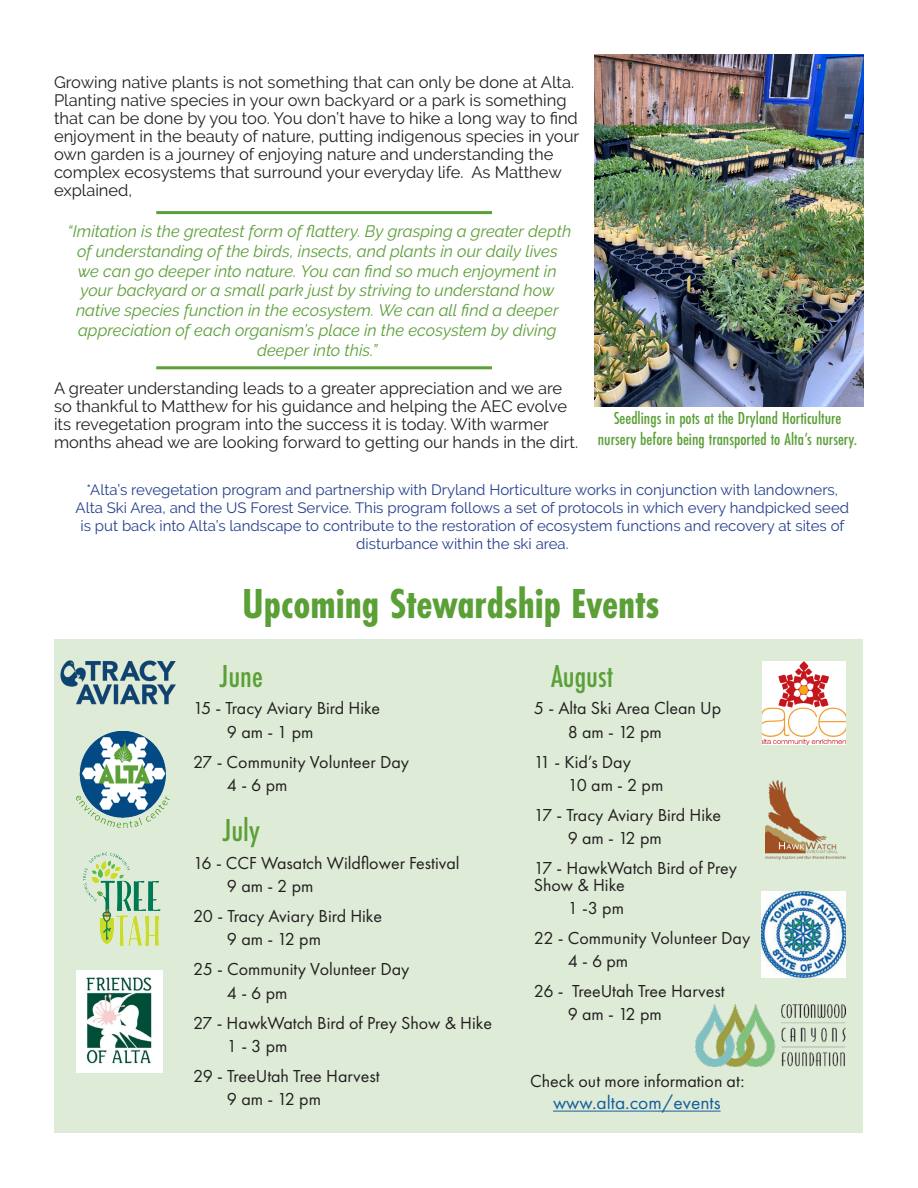
<style>
.page{position:relative;width:918px;height:1188px;background:#fff}
.page>*{position:absolute;margin:0;border:0;box-sizing:border-box;transform-origin:0 0}
.t1{font:700 43.5px "Futura PT Cond";color:#5b9f37}
.t2{font:500 33px "Futura PT Cond";color:#5b9f37}
.t3{font:19.5px "Futura PT";color:#175d9e}
.Event_title{font:18px/16.5px "Futura PT";color:#231f20}
.t4{font:500 18px/21.6px "Futura PT Cond";color:#5b9f37;text-align:center}
.time{font:18px "Futura PT";color:#231f20}
.t5{font:16.5px/18px "Raleway";color:#231f20}
.t6{font:italic 16.5px/19.8px "Raleway";color:#5b9f37;text-align:center}
.t7{font:15px/18px "Raleway";color:#253f8e;text-align:center}
</style>
<div class="page">
<div style="left:55px;top:639px;width:808px;height:494px;background:#deecd7"></div>
<img style="left:594px;top:54px;width:270px;height:352px">
<img style="left:76px;top:732px;width:93px;height:96px">
<img style="left:54px;top:654px;width:122px;height:56px">
<img style="left:696px;top:1004px;width:149px;height:63px">
<img style="left:76px;top:970px;width:86px;height:102px">
<img style="left:763px;top:662px;width:82px;height:82px">
<img style="left:765px;top:780px;width:80px;height:80px">
<img style="left:762px;top:892px;width:83px;height:85px">
<hr style="left:156px;top:366px;width:336px;height:3px;background:#5b9f37">
<hr style="left:156px;top:211px;width:336px;height:3px;background:#5b9f37">
<hr style="left:553px;top:1111px;width:168px;height:1px;background:#175d9e">
<img style="left:83px;top:852px;width:78px;height:94px">
<p class="t5" style="left:54px;top:73px;width:527px">Growing native plants is not something that can only be done at Alta.<br>Planting native species in your own backyard or a park is something that can be done by you too. You don’t have to hike a long way to find enjoyment in the beauty of nature, putting indigenous species in your own garden is a journey of enjoying nature and understanding the complex ecosystems that surround your everyday life. As Matthew explained,</p>
<p class="t6" style="left:68px;top:221px;width:505px">“Imitation is the greatest form of flattery. By grasping a greater depth of understanding of the birds, insects, and plants in our daily lives we can go deeper into nature. You can find so much enjoyment in your backyard or a small park just by striving to understand how native species function in the ecosystem. We can all find a deeper appreciation of each organism’s place in the ecosystem by diving deeper into this.”</p>
<p class="t5" style="left:54px;top:379px;width:526px">A greater understanding leads to a greater appreciation and we are so thankful to Matthew for his guidance and helping the AEC evolve its revegetation program into the success it is today. With warmer months ahead we are looking forward to getting our hands in the dirt.</p>
<p class="t7" style="left:76px;top:481px;width:775px">*Alta’s revegetation program and partnership with Dryland Horticulture works in conjunction with landowners, Alta Ski Area, and the US Forest Service. This program follows a set of protocols in which every handpicked seed is put back into Alta’s landscape to contribute to the restoration of ecosystem functions and recovery at sites of disturbance within the ski area.</p>
<p class="t4" style="left:598px;top:407px;width:261px">Seedlings in pots at the Dryland Horticulture nursery before being transported to Alta’s nursery.</p>
<p class="t1" style="left:242px;top:578px;width:418px">Upcoming Stewardship Events</p>
<p class="t2" style="left:220px;top:656px;width:44px">June</p>
<p class="Event_title" style="left:193px;top:700px;width:189px">15 - Tracy Aviary Bird Hike</p>
<p class="time" style="left:227px;top:721px;width:88px">9 am - 1 pm</p>
<p class="Event_title" style="left:193px;top:753px;width:217px">27 - Community Volunteer Day</p>
<p class="time" style="left:227px;top:774px;width:62px">4 - 6 pm</p>
<p class="t2" style="left:223px;top:811px;width:38px">July</p>
<p class="Event_title" style="left:193px;top:855px;width:268px">16 - CCF Wasatch Wildflower Festival</p>
<p class="Event_title" style="left:227px;top:878px;width:88px">9 am - 2 pm</p>
<p class="Event_title" style="left:193px;top:908px;width:190px">20 - Tracy Aviary Bird Hike</p>
<p class="Event_title" style="left:227px;top:931px;width:96px">9 am - 12 pm</p>
<p class="Event_title" style="left:193px;top:961px;width:218px">25 - Community Volunteer Day</p>
<p class="Event_title" style="left:227px;top:984px;width:62px">4 - 6 pm</p>
<p class="Event_title" style="left:193px;top:1014px;width:300px">27 - HawkWatch Bird of Prey Show &amp; Hike</p>
<p class="Event_title" style="left:227px;top:1038px;width:62px">1 - 3 pm</p>
<p class="Event_title" style="left:193px;top:1068px;width:188px">29 - TreeUtah Tree Harvest</p>
<p class="Event_title" style="left:227px;top:1091px;width:96px">9 am - 12 pm</p>
<p class="t2" style="left:551px;top:656px;width:64px">August</p>
<p class="Event_title" style="left:534px;top:700px;width:189px">5 - Alta Ski Area Clean Up</p>
<p class="time" style="left:568px;top:721px;width:96px">8 am - 12 pm</p>
<p class="Event_title" style="left:534px;top:753px;width:99px">11 - Kid’s Day</p>
<p class="time" style="left:568px;top:774px;width:97px">10 am - 2 pm</p>
<p class="Event_title" style="left:534px;top:806px;width:189px">17 - Tracy Aviary Bird Hike</p>
<p class="time" style="left:568px;top:827px;width:96px">9 am - 12 pm</p>
<p class="Event_title" style="left:534px;top:860px;width:205px">17 - HawkWatch Bird of Prey<br>Show &amp; Hike</p>
<p class="time" style="left:568px;top:897px;width:58px">1 -3 pm</p>
<p class="Event_title" style="left:534px;top:929px;width:218px">22 - Community Volunteer Day</p>
<p class="time" style="left:568px;top:950px;width:62px">4 - 6 pm</p>
<p class="Event_title" style="left:534px;top:983px;width:192px">26 - TreeUtah Tree Harvest</p>
<p class="time" style="left:568px;top:1004px;width:96px">9 am - 12 pm</p>
<p class="Event_title" style="left:530px;top:1072px;width:216px">Check out more information at:</p>
<p class="t3" style="left:553px;top:1091px;width:169px">www.alta.com/events</p>
</div>
